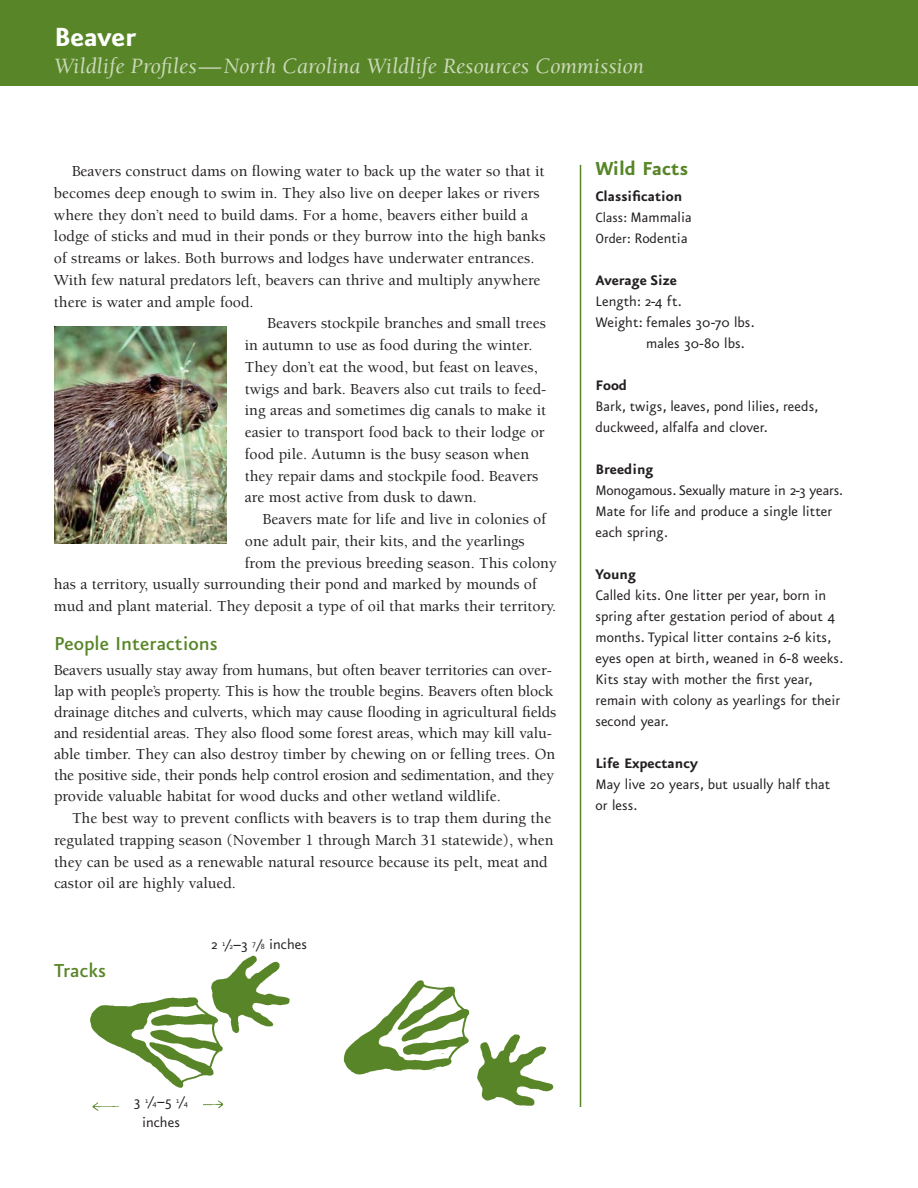
<style>
.page{position:relative;width:918px;height:1188px;background:#fff}
.page>*{position:absolute;margin:0;border:0;box-sizing:border-box;transform-origin:0 0}
.t1{font:700 31.5px "Eureka Sans";color:#fff}
.t2{font:italic 22.5px "Berkeley";color:#cad8b9}
.t3{font:500 22.5px "Eureka Sans";color:#588527}
.t4{font:700 22.5px "Eureka Sans";color:#588527}
.t5{font:16.5px/21px "Eureka Sans";color:#231f20}
.t6{font:700 16.5px "Eureka Sans";color:#231f20}
.t7{font:500 15.75px/21px "Berkeley";color:#231f20}
.s1{font-size:9px}
.s2{font-weight:700}
.s3{font-size:15.75px}
</style>
<div class="page">
<div style="left:0;top:0;width:918px;height:86px;background:#588527"></div>
<img style="left:90px;top:955px;width:464px;height:156px">
<hr style="left:580px;top:165px;width:1px;height:942px;background:#588527">
<div style="left:119px;top:1094px;width:83px;height:42px;background:#fff"></div>
<img style="left:54px;top:326px;width:173px;height:217px">
<h1 class="t1" style="left:54px;top:25px;width:84px">Beaver</h1>
<h2 class="t2" style="left:54px;top:57px;width:592px">Wildlife Profiles—North Carolina Wildlife Resources Commission</h2>
<p class="t7" style="left:72px;top:162px;width:474px">Beavers construct dams on flowing water to back up the water so that it</p>
<p class="t7" style="left:54px;top:184px;width:487px">becomes deep enough to swim in. They also live on deeper lakes or rivers</p>
<p class="t7" style="left:54px;top:205px;width:476px">where they don’t need to build dams. For a home, beavers either build a</p>
<p class="t7" style="left:54px;top:227px;width:493px">lodge of sticks and mud in their ponds or they burrow into the high banks</p>
<p class="t7" style="left:54px;top:249px;width:482px">of streams or lakes. Both burrows and lodges have underwater entrances.</p>
<p class="t7" style="left:54px;top:271px;width:488px">With few natural predators left, beavers can thrive and multiply anywhere</p>
<p class="t7" style="left:54px;top:292px;width:201px">there is water and ample food.</p>
<p class="t7" style="left:267px;top:314px;width:280px">Beavers stockpile branches and small trees</p>
<p class="t7" style="left:245px;top:336px;width:289px">in autumn to use as food during the winter.</p>
<p class="t7" style="left:245px;top:358px;width:294px">They don’t eat the wood, but feast on leaves,</p>
<p class="t7" style="left:245px;top:379px;width:303px">twigs and bark. Beavers also cut trails to feed-</p>
<p class="t7" style="left:245px;top:401px;width:303px">ing areas and sometimes dig canals to make it</p>
<p class="t7" style="left:245px;top:423px;width:301px">easier to transport food back to their lodge or</p>
<p class="t7" style="left:245px;top:445px;width:286px">food pile. Autumn is the busy season when</p>
<p class="t7" style="left:245px;top:467px;width:295px">they repair dams and stockpile food. Beavers</p>
<p class="t7" style="left:245px;top:488px;width:234px">are most active from dusk to dawn.</p>
<p class="t7" style="left:263px;top:510px;width:285px">Beavers mate for life and live in colonies of</p>
<p class="t7" style="left:245px;top:532px;width:281px">one adult pair, their kits, and the yearlings</p>
<p class="t7" style="left:245px;top:554px;width:313px">from the previous breeding season. This colony</p>
<p class="t7" style="left:54px;top:575px;width:484px">has a territory, usually surrounding their pond and marked by mounds of</p>
<p class="t7" style="left:54px;top:597px;width:504px">mud and plant material. They deposit a type of oil that marks their territory.</p>
<h2 class="t3" style="left:54px;top:635px;width:165px">People Interactions</h2>
<p class="t7" style="left:54px;top:661px;width:504px">Beavers usually stay away from humans, but often beaver territories can over - lap with people’s property. This is how the trouble begins. Beavers often block drainage ditches and culverts, which may cause flooding in agricultural fields and residential areas. They also flood some forest areas, which may kill valu&shy;able timber. They can also destroy timber by chewing on or felling trees. On the positive side, their ponds help control erosion and sedimentation, and they provide valuable habitat for wood ducks and other wetland wildlife.</p>
<p class="t7" style="left:54px;top:809px;width:501px;line-height:21.8px;text-indent:18px">The best way to prevent conflicts with beavers is to trap them during the regulated trapping season (November 1 through March 31 statewide), when they can be used as a renewable natural resource because its pelt, meat and castor oil are highly valued.</p>
<h2 class="t3" style="left:54px;top:962px;width:53px">Tracks</h2>
<p class="t5" style="left:211px;top:936px;width:97px">2 <sup>1</sup>/<span class="s1">2</span>–3 <sup>7</sup>/<span class="s1">8</span> inches</p>
<h2 class="t4" style="left:596px;top:161px;width:94px">Wild Facts</h2>
<p class="t5" style="left:596px;top:187px;width:98px"><span class="s2">Classification<br></span><span class="s3">Class:</span> Mammalia<br><span class="s3">Order:</span> Rodentia</p>
<p class="t6" style="left:596px;top:274px;width:83px">Average Size</p>
<p class="t5" style="left:596px;top:292px;width:88px">Length: 2-4 ft.</p>
<p class="t5" style="left:596px;top:313px;width:161px">Weight: females 30-70 lbs.</p>
<p class="t5" style="left:646px;top:334px;width:100px">males 30-80 lbs.</p>
<p class="t6" style="left:596px;top:379px;width:33px">Food</p>
<p class="t5" style="left:596px;top:397px;width:225px">Bark, twigs, leaves, pond lilies, reeds, duckweed, alfalfa and clover.</p>
<p class="t6" style="left:596px;top:463px;width:59px">Breeding</p>
<p class="t5" style="left:596px;top:481px;width:249px">Monogamous. Sexually mature in 2-3 years.<br>Mate for life and produce a single litter each spring.</p>
<p class="t6" style="left:596px;top:568px;width:42px">Young</p>
<p class="t5" style="left:596px;top:586px;width:250px">Called kits. One litter per year, born in spring after gestation period of about 4 months. Typical litter contains 2-6 kits, eyes open at birth, weaned in 6-8 weeks.<br>Kits stay with mother the first year, remain with colony as yearlings for their second year.</p>
<p class="t6" style="left:596px;top:757px;width:104px">Life Expectancy</p>
<p class="t5" style="left:596px;top:775px;width:236px">May live 20 years, but usually half that or less.</p>
<p class="t5" style="left:134px;top:1092px;width:55px;text-align:center">3 <sup>1</sup>/<span class="s1">4</span>–5 <sup>1</sup>/<span class="s1">4 </span>inches</p>
</div>
